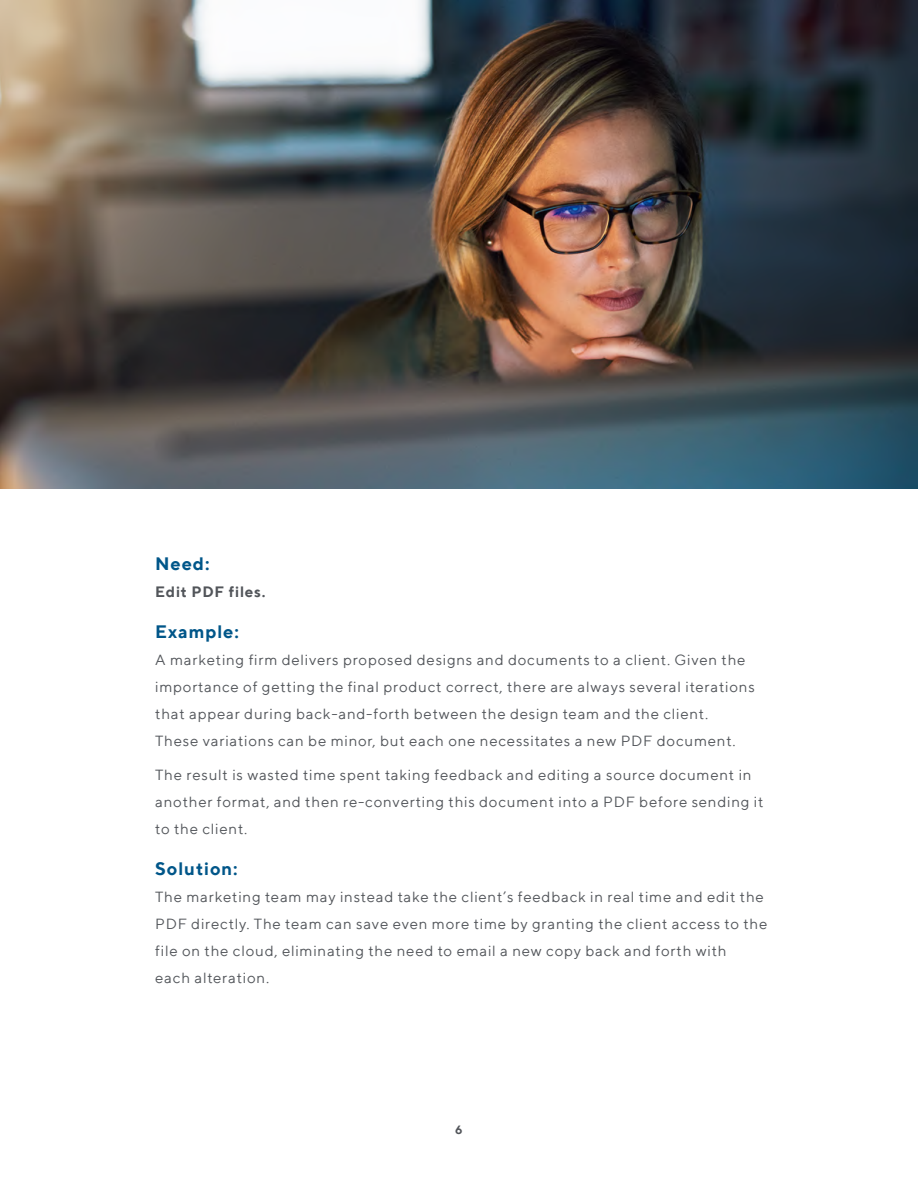
<style>
.page{position:relative;width:918px;height:1188px;background:#fff}
.page>*{position:absolute;margin:0;border:0;box-sizing:border-box;transform-origin:0 0}
.t1{font:700 18px "TT Norms";letter-spacing:.05em;color:#005689}
.t2{font:15px/27px "TT Norms";letter-spacing:.05em;color:#52555a}
.t3{font:700 15px "TT Norms";letter-spacing:.05em;color:#52555a}
.t4{font:700 12px "TT Norms";color:#52555a}
</style>
<div class="page">
<img style="left:0;top:0;width:918px;height:488px">
<p class="t1" style="left:155px;top:553px;width:56px">Need:</p>
<p class="t3" style="left:155px;top:583px;width:112px">Edit PDF files.</p>
<p class="t1" style="left:155px;top:621px;width:85px">Example:</p>
<p class="t2" style="left:155px;top:646px;width:601px">A marketing firm delivers proposed designs and documents to a client. Given the importance of getting the final product correct, there are always several iterations that appear during back-and-forth between the design team and the client.<br>These variations can be minor, but each one necessitates a new PDF document.</p>
<p class="t2" style="left:155px;top:761px;width:610px">The result is wasted time spent taking feedback and editing a source document in another format, and then re-converting this document into a PDF before sending it to the client.</p>
<p class="t1" style="left:155px;top:858px;width:84px">Solution:</p>
<p class="t2" style="left:155px;top:883px;width:614px">The marketing team may instead take the client’s feedback in real time and edit the PDF directly. The team can save even more time by granting the client access to the file on the cloud, eliminating the need to email a new copy back and forth with<br>each alteration.</p>
<p class="t4" style="left:455px;top:1122px;width:9px">6</p>
</div>
